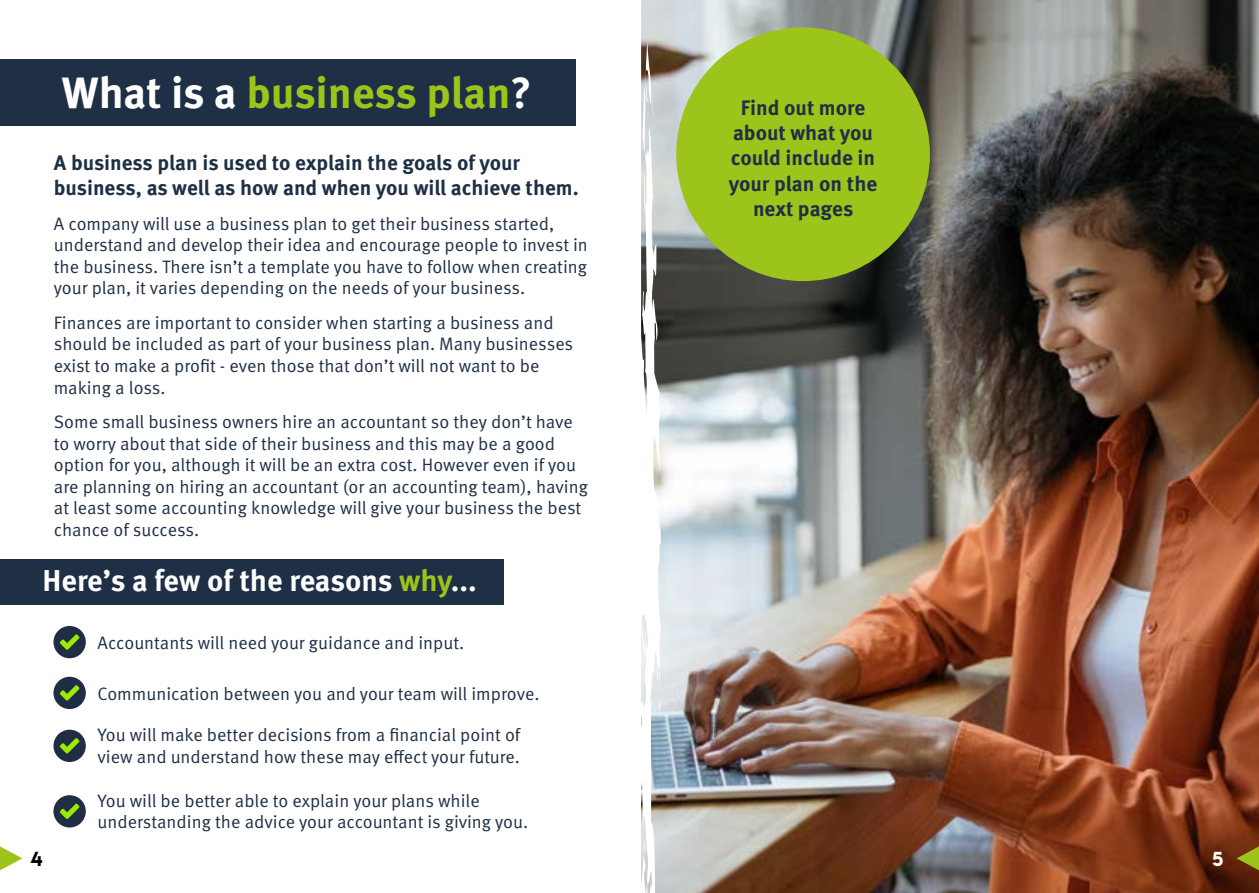
<style>
.page{position:relative;width:1259px;height:893px;background:#fff}
.page>*{position:absolute;margin:0;border:0;box-sizing:border-box;transform-origin:0 0}
.t1{font:700 43.8px "Meta Pro";letter-spacing:-.005em;color:#9dc41a}
.t2{font:700 30px "Meta Pro";color:#fff}
.t3{font:700 21px/25.2px "Meta Pro";color:#1e2f46}
.t4{font:18px/21.6px "Meta Pro Norm";color:#1e2f46}
.t5{font:500 18px "LEMONMILK";color:#000}
.t6{font:500 18px "LEMONMILK";color:#fff}
.s1{color:#fff}
.s2{color:#9dc41a}
</style>
<div class="page">
<svg style="left:0;top:846px;width:22px;height:24px"></svg>
<img style="left:662px;top:0;width:597px;height:893px">
<svg style="left:68px;top:0;width:594px;height:893px"></svg>
<svg style="left:644px;top:42px;width:9px;height:75px"></svg>
<svg style="left:654px;top:697px;width:6px;height:23px"></svg>
<svg style="left:643px;top:836px;width:2px;height:21px"></svg>
<svg style="left:53px;top:3px;width:36px;height:556px"></svg>
<div style="left:0;top:60px;width:575px;height:66px;background:#1e2f46"></div>
<div style="left:0;top:559px;width:503px;height:46px;background:#1e2f46"></div>
<div style="left:676px;top:27px;width:254px;height:254px;background:#9dc41a;border-radius:50%"></div>
<div style="left:53px;top:626px;width:33px;height:32px;background:#1f2e45;border-radius:50%"></div>
<svg style="left:60px;top:634px;width:19px;height:16px"></svg>
<div style="left:53px;top:677px;width:33px;height:32px;background:#1f2e45;border-radius:50%"></div>
<svg style="left:60px;top:685px;width:19px;height:16px"></svg>
<div style="left:53px;top:730px;width:33px;height:32px;background:#1f2e45;border-radius:50%"></div>
<svg style="left:60px;top:738px;width:19px;height:16px"></svg>
<div style="left:53px;top:795px;width:33px;height:32px;background:#1f2e45;border-radius:50%"></div>
<svg style="left:60px;top:803px;width:19px;height:16px"></svg>
<svg style="left:1236px;top:846px;width:23px;height:24px"></svg>
<h1 class="t1" style="left:62px;top:58px;width:471px"><span class="s1">What is a</span> business plan<span class="s1">?</span></h1>
<p class="t3" style="left:54px;top:149px;width:526px">A business plan is used to explain the goals of your business, as well as how and when you will achieve them.</p>
<p class="t4" style="left:54px;top:211px;width:535px">A company will use a business plan to get their business started, understand and develop their idea and encourage people to invest in the business. There isn’t a template you have to follow when creating your plan, it varies depending on the needs of your business.</p>
<p class="t4" style="left:54px;top:311px;width:521px">Finances are important to consider when starting a business and should be included as part of your business plan. Many businesses exist to make a profit - even those that don’t will not want to be making a loss.</p>
<p class="t4" style="left:54px;top:410px;width:535px">Some small business owners hire an accountant so they don’t have to worry about that side of their business and this may be a good option for you, although it will be an extra cost. However even if you are planning on hiring an accountant (or an accounting team), having at least some accounting knowledge will give your business the best chance of success.</p>
<h2 class="t2" style="left:43px;top:557px;width:436px">Here’s a few of the reasons <span class="s2">why</span>...</h2>
<p class="t5" style="left:31px;top:847px;width:14px">4</p>
<p class="t4" style="left:98px;top:631px;width:368px">Accountants will need your guidance and input.</p>
<p class="t4" style="left:98px;top:681px;width:443px">Communication between you and your team will improve.</p>
<p class="t4" style="left:98px;top:723px;width:424px">You will make better decisions from a financial point of view and understand how these may effect your future.</p>
<p class="t4" style="left:98px;top:788px;width:432px">You will be better able to explain your plans while understanding the advice your accountant is giving you.</p>
<p class="t3" style="left:729px;top:94px;width:150px;text-align:center">Find out more about what you could include in your plan on the next pages</p>
<p class="t6" style="left:1212px;top:847px;width:13px">5</p>
</div>
